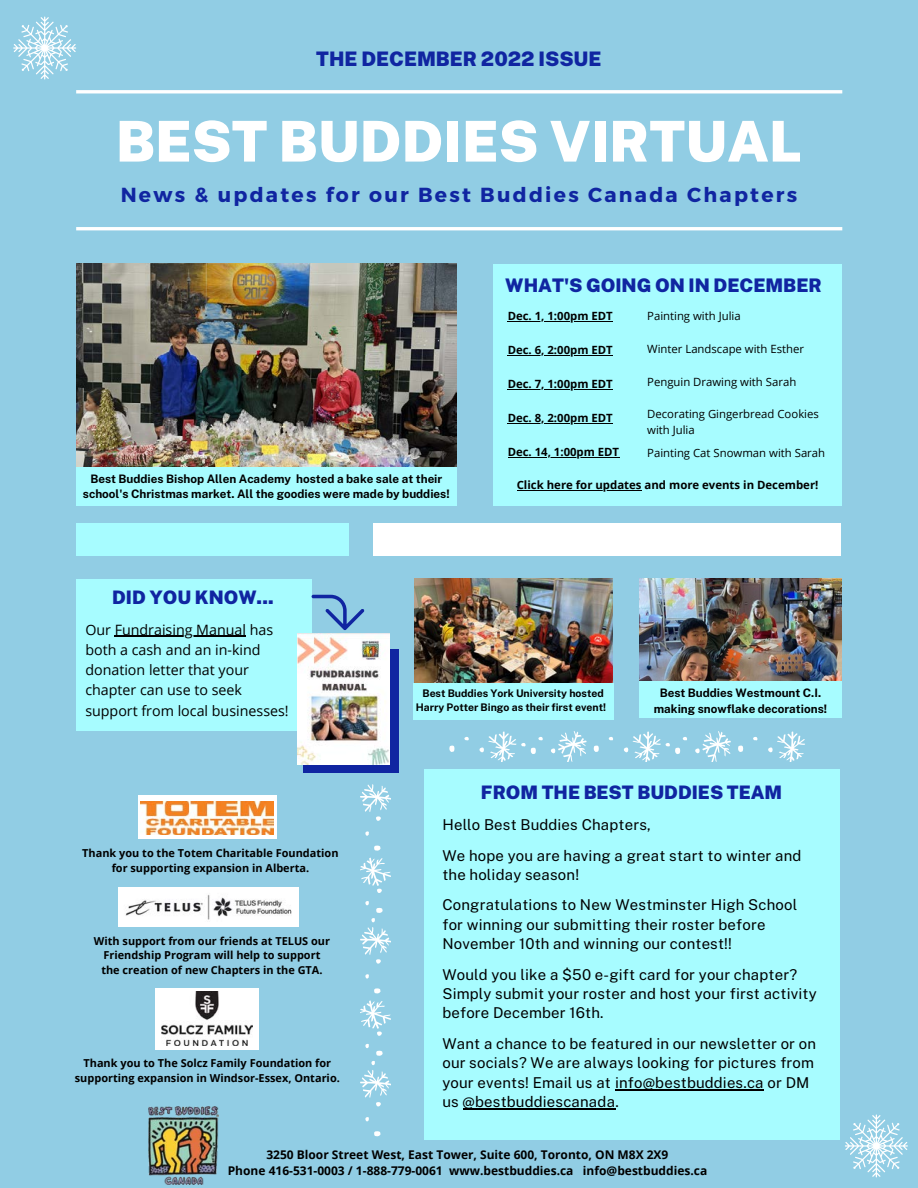
<style>
.page{position:relative;width:918px;height:1188px;background:#91cde4}
.page>*{position:absolute;margin:0;border:0;box-sizing:border-box;transform-origin:0 0}
.t1{font:900 56.4px "Public Sans";color:#fff}
.t2{font:700 20.4px "Montserrat";letter-spacing:.11em;color:#1025a1}
.t3{font:900 19.95px "Public Sans";color:#1025a1}
.t4{font:900 18.75px "Public Sans";color:#1025a1}
.t5{font:900 18.6px "Public Sans";color:#1025a1}
.t6{font:15px/19.4px "Public Sans";letter-spacing:.01em;color:#000}
.t7{font:14.25px/20.2px "Open Sans";color:#010101}
.t8{font:700 12px/16px "Open Sans";color:#000;text-align:center}
.t9{font:700 11.7px/15.6px "Public Sans";color:#000;text-align:center}
.t10{font:11.4px/16.4px "Open Sans";color:#010101}
.t11{font:700 11.4px "Open Sans";color:#010101}
.t12{font:700 10.95px/14.5px "Open Sans";color:#000;text-align:center}
.t13{font:700 10.5px/14px "Public Sans";color:#000;text-align:center}
</style>
<div class="page">
<hr style="left:76px;top:90px;width:766px;height:3px;background:#fff">
<hr style="left:76px;top:227px;width:766px;height:3px;background:#fff">
<img style="left:76px;top:264px;width:380px;height:204px">
<div style="left:76px;top:523px;width:272px;height:32px;background:#a7fcff"></div>
<div style="left:373px;top:523px;width:468px;height:32px;background:#fff"></div>
<div style="left:493px;top:264px;width:349px;height:242px;background:#a7fcff"></div>
<img style="left:148px;top:1107px;width:70px;height:77px">
<div style="left:76px;top:468px;width:380px;height:38px;background:#a7fcff"></div>
<svg style="left:845px;top:1115px;width:63px;height:62px"></svg>
<svg style="left:365px;top:831px;width:4px;height:5px"></svg>
<svg style="left:374px;top:845px;width:7px;height:6px"></svg>
<svg style="left:360px;top:784px;width:30px;height:37px"></svg>
<svg style="left:365px;top:974px;width:4px;height:5px"></svg>
<svg style="left:374px;top:988px;width:7px;height:6px"></svg>
<svg style="left:360px;top:857px;width:30px;height:36px"></svg>
<svg style="left:360px;top:901px;width:30px;height:63px"></svg>
<svg style="left:365px;top:1117px;width:4px;height:4px"></svg>
<svg style="left:374px;top:1131px;width:7px;height:5px"></svg>
<svg style="left:360px;top:1000px;width:30px;height:36px"></svg>
<svg style="left:360px;top:1044px;width:30px;height:62px"></svg>
<div style="left:76px;top:579px;width:235px;height:152px;background:#a7fcff"></div>
<div style="left:303px;top:649px;width:96px;height:124px;background:#1025a1"></div>
<img style="left:298px;top:634px;width:92px;height:130px">
<svg style="left:312px;top:595px;width:52px;height:35px"></svg>
<hr style="left:115px;top:636px;width:131px;height:1px;background:#010101">
<svg style="left:753px;top:737px;width:5px;height:3px"></svg>
<svg style="left:738px;top:746px;width:5px;height:6px"></svg>
<svg style="left:768px;top:731px;width:37px;height:31px"></svg>
<svg style="left:609px;top:737px;width:4px;height:3px"></svg>
<svg style="left:594px;top:746px;width:5px;height:6px"></svg>
<svg style="left:695px;top:731px;width:36px;height:31px"></svg>
<svg style="left:624px;top:731px;width:63px;height:31px"></svg>
<svg style="left:464px;top:737px;width:5px;height:3px"></svg>
<svg style="left:449px;top:746px;width:6px;height:6px"></svg>
<svg style="left:551px;top:731px;width:36px;height:31px"></svg>
<svg style="left:479px;top:731px;width:64px;height:31px"></svg>
<div style="left:138px;top:796px;width:139px;height:43px;background:#fff"></div>
<img style="left:141px;top:802px;width:133px;height:33px">
<img style="left:118px;top:888px;width:180px;height:39px">
<div style="left:155px;top:988px;width:104px;height:62px;background:#fff"></div>
<img style="left:162px;top:992px;width:91px;height:54px">
<img style="left:414px;top:579px;width:198px;height:104px">
<div style="left:413px;top:683px;width:200px;height:36px;background:#a7fcff"></div>
<img style="left:639px;top:579px;width:203px;height:103px">
<div style="left:639px;top:682px;width:203px;height:36px;background:#a7fcff"></div>
<div style="left:424px;top:770px;width:415px;height:370px;background:#a7fcff"></div>
<hr style="left:615px;top:1089px;width:149px;height:1px;background:#000">
<hr style="left:463px;top:1108px;width:152px;height:2px;background:#000">
<hr style="left:508px;top:321px;width:105px;height:1px;background:#010101">
<hr style="left:508px;top:355px;width:105px;height:1px;background:#010101">
<hr style="left:508px;top:389px;width:105px;height:1px;background:#010101">
<hr style="left:508px;top:423px;width:105px;height:1px;background:#010101">
<hr style="left:508px;top:457px;width:111px;height:1px;background:#010101">
<svg style="left:13px;top:17px;width:63px;height:62px"></svg>
<hr style="left:517px;top:490px;width:125px;height:1px;background:#010101">
<h3 class="t3" style="left:316px;top:47px;width:287px">THE DECEMBER 2022 ISSUE</h3>
<h1 class="t1" style="left:116px;top:108px;width:687px">BEST BUDDIES VIRTUAL</h1>
<h2 class="t2" style="left:121px;top:181px;width:678px">News &amp; updates for our Best Buddies Canada Chapters</h2>
<p class="t4" style="left:505px;top:274px;width:318px">WHAT'S GOING ON IN DECEMBER</p>
<p class="t9" style="left:83px;top:471px;width:368px">Best Buddies Bishop Allen Academy hosted a bake sale at their school's Christmas market. All the goodies were made by buddies!</p>
<p class="t11" style="left:508px;top:308px;width:107px">Dec. 1, 1:00pm EDT</p>
<p class="t11" style="left:508px;top:342px;width:107px">Dec. 6, 2:00pm EDT</p>
<p class="t11" style="left:508px;top:376px;width:107px">Dec. 7, 1:00pm EDT</p>
<p class="t11" style="left:508px;top:410px;width:107px">Dec. 8, 2:00pm EDT</p>
<p class="t11" style="left:508px;top:444px;width:113px">Dec. 14, 1:00pm EDT</p>
<p class="t10" style="left:647px;top:308px;width:95px">Painting with Julia</p>
<p class="t10" style="left:647px;top:340px;width:159px">Winter Landscape with Esther</p>
<p class="t10" style="left:647px;top:373px;width:151px">Penguin Drawing with Sarah</p>
<p class="t10" style="left:647px;top:405px;width:173px">Decorating Gingerbread Cookies with Julia</p>
<p class="t10" style="left:647px;top:445px;width:180px">Painting Cat Snowman with Sarah</p>
<p class="t11" style="left:517px;top:477px;width:303px">Click here for updates and more events in December!</p>
<p class="t5" style="left:112px;top:586px;width:163px">DID YOU KNOW...</p>
<p class="t7" style="left:85px;top:619px;width:205px">Our Fundraising Manual has both a cash and an in-kind donation letter that your chapter can use to seek support from local businesses!</p>
<p class="t12" style="left:82px;top:845px;width:258px">Thank you to the Totem Charitable Foundation for supporting expansion in Alberta.</p>
<p class="t12" style="left:94px;top:933px;width:238px">With support from our friends at TELUS our<br>Friendship Program will help to support the creation of new Chapters in the GTA.</p>
<p class="t12" style="left:75px;top:1056px;width:267px">Thank you to The Solcz Family Foundation for supporting expansion in Windsor-Essex, Ontario.</p>
<p class="t13" style="left:416px;top:687px;width:192px">Best Buddies York University hosted<br>Harry Potter Bingo as their first event!</p>
<p class="t9" style="left:654px;top:685px;width:175px">Best Buddies Westmount C.I. making snowflake decorations!</p>
<p class="t5" style="left:481px;top:781px;width:303px">FROM THE BEST BUDDIES TEAM</p>
<p class="t6" style="left:442px;top:809px;width:361px;line-height:30.5px">Hello Best Buddies Chapters,<br>We hope you are having a great start to winter and</p>
<p class="t6" style="left:442px;top:859px;width:356px;line-height:30.5px">the holiday season!<br>Congratulations to New Westminster High School</p>
<p class="t6" style="left:442px;top:915px;width:325px">for winning our submitting their roster before<br>November 10th and winning our contest!!</p>
<p class="t6" style="left:442px;top:965px;width:376px">Would you like a $50 e-gift card for your chapter?<br>Simply submit your roster and host your first activity before December 16th.</p>
<p class="t6" style="left:442px;top:1034px;width:375px">Want a chance to be featured in our newsletter or on our socials? We are always looking for pictures from your events! Email us at info@bestbuddies.ca or DM us @bestbuddiescanada.</p>
<p class="t8" style="left:228px;top:1146px;width:481px">3250 Bloor Street West, East Tower, Suite 600, Toronto, ON M8X 2X9<br>Phone 416-531-0003 / 1-888-779-0061 www.bestbuddies.ca info@bestbuddies.ca</p>
</div>
